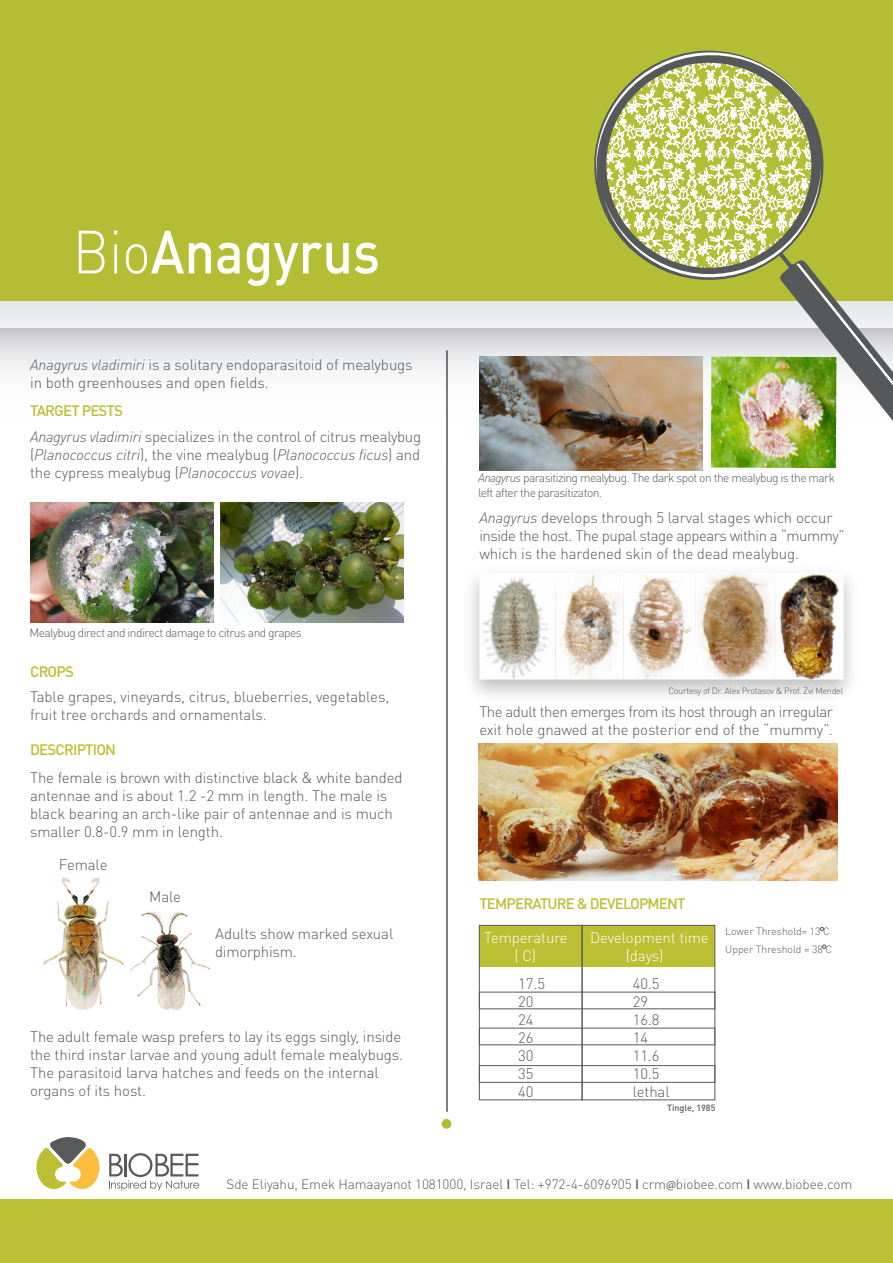
<style>
.page{position:relative;width:893px;height:1263px;background:#fff}
.page>*{position:absolute;margin:0;border:0;box-sizing:border-box;transform-origin:0 0}
.t1{font:300 15px/18px "DIN Pro";letter-spacing:-.005em;color:#57585a}
.t2{font:italic 300 15px/18px "DIN Pro";letter-spacing:-.005em;color:#57585a}
.t3{font:300 15px/18px "DIN Pro";letter-spacing:-.035em;color:#57585a}
.t4{font:500 15px "DIN Pro";letter-spacing:-.055em;color:#bbbf32}
.t5{font:300 15px "DIN Pro";letter-spacing:-.005em;color:#fff}
.t6{font:300 13.5px "DIN Pro";letter-spacing:-.005em;color:#595a5c}
.t7{font:300 12px/15px "DIN Pro";letter-spacing:-.045em;color:#57585a}
.t8{font:300 10.5px/18px "DIN Pro";letter-spacing:-.005em;color:#57585a}
.t9{font:300 9px "DIN Pro";letter-spacing:-.035em;color:#57585a}
.t10{font:500 9px "DIN Pro";letter-spacing:-.005em;color:#57585a}
.s1{font-style:italic}
.s2{font-weight:500;color:#bbbf32}
.s3{font-style:normal}
.s4{font-weight:500}
.s5{font-family:"Myriad Pro";font-weight:400}
</style>
<div class="page">
<div style="left:0;top:0;width:893px;height:301px;background:#b4be34"></div>
<hr style="left:446px;top:350px;width:2px;height:762px;background:#57585a">
<div style="left:0;top:301px;width:893px;height:162px;background:#ebeced"></div>
<svg style="left:0;top:328px;width:893px;height:162px"></svg>
<svg style="left:596px;top:52px;width:297px;height:400px"></svg>
<svg style="left:79px;top:231px;width:26px;height:42px"></svg>
<hr style="left:114px;top:244px;width:3px;height:29px;background:#fff">
<svg style="left:126px;top:231px;width:85px;height:43px"></svg>
<svg style="left:217px;top:243px;width:23px;height:31px"></svg>
<svg style="left:247px;top:243px;width:102px;height:43px"></svg>
<svg style="left:355px;top:243px;width:23px;height:31px"></svg>
<img style="left:30px;top:503px;width:183px;height:119px">
<img style="left:220px;top:503px;width:183px;height:119px">
<div style="left:442px;top:1119px;width:9px;height:10px;background:#afbd35;border-radius:50%"></div>
<div style="left:479px;top:925px;width:236px;height:42px;background:#bbbf32"></div>
<div style="left:479px;top:925px;width:103px;height:175px;border:1px solid #57585a"></div>
<div style="left:582px;top:925px;width:133px;height:175px;border:1px solid #57585a"></div>
<div style="left:479px;top:992px;width:236px;height:17px;border:1px solid #57585a"></div>
<div style="left:479px;top:1028px;width:236px;height:17px;border:1px solid #57585a"></div>
<div style="left:479px;top:1065px;width:236px;height:18px;border:1px solid #57585a"></div>
<svg style="left:820px;top:927px;width:4px;height:4px"></svg>
<img style="left:478px;top:743px;width:359px;height:137px">
<img style="left:43px;top:877px;width:81px;height:133px">
<img style="left:130px;top:911px;width:80px;height:99px">
<img style="left:479px;top:572px;width:365px;height:108px">
<img style="left:479px;top:357px;width:224px;height:113px">
<img style="left:711px;top:356px;width:125px;height:112px">
<div style="left:0;top:1200px;width:893px;height:63px;background:#bbbf32"></div>
<svg style="left:36px;top:1137px;width:163px;height:54px"></svg>
<p class="t1" style="left:30px;top:354px;width:384px"><span class="s1">Anagyrus vladimiri</span> is a solitary endoparasitoid of mealybugs in both greenhouses and open fields.</p>
<p class="t1" style="left:30px;top:397px;width:393px;line-height:26px"><span class="s2">TARGET PESTS<br></span><span class="s1">Anagyrus vladimiri</span> specializes in the control of citrus mealybug</p>
<p class="t2" style="left:30px;top:445px;width:392px"><span class="s3">(</span>Planococcus citri<span class="s3">), the vine mealybug (</span>Planococcus ficus<span class="s3">) and the cypress mealybug (</span>Planococcus vovae<span class="s3">).</span></p>
<p class="t7" style="left:30px;top:624px;width:274px">Mealybug direct and indirect damage to citrus and grapes</p>
<p class="t4" style="left:30px;top:659px;width:45px">CROPS</p>
<p class="t1" style="left:30px;top:686px;width:361px">Table grapes, vineyards, citrus, blueberries, vegetables, fruit tree orchards and ornamentals.</p>
<p class="t4" style="left:30px;top:738px;width:87px">DESCRIPTION</p>
<p class="t1" style="left:30px;top:767px;width:374px">The female is brown with distinctive black &amp; white banded antennae and is about 1.2 -2 mm in length. The male is black bearing an arch-like pair of antennae and is much smaller 0.8-0.9 mm in length.</p>
<p class="t1" style="left:59px;top:854px;width:50px">Female</p>
<p class="t1" style="left:149px;top:886px;width:33px">Male</p>
<p class="t1" style="left:215px;top:923px;width:180px">Adults show marked sexual dimorphism.</p>
<p class="t1" style="left:30px;top:1027px;width:375px">The adult female wasp prefers to lay its eggs singly, inside the third instar larvae and young adult female mealybugs.<br>The parasitoid larva hatches and feeds on the internal organs of its host.</p>
<p class="t1" style="left:240px;top:1049px;width:5px">.</p>
<p class="t7" style="left:478px;top:469px;width:358px"><span class="s1">Anagyrus</span> parasitizing mealybug. The dark spot on the mealybug is the mark left after the parasitizaton.</p>
<p class="t1" style="left:479px;top:507px;width:367px"><span class="s1">Anagyrus</span> develops through 5 larval stages which occur inside the host. The pupal stage appears within a “mummy” which is the hardened skin of the dead mealybug.</p>
<p class="t9" style="left:668px;top:684px;width:176px">Courtesy of Dr. Alex Protasov &amp; Prof. Zvi Mendel</p>
<p class="t3" style="left:479px;top:701px;width:355px">The adult then emerges from its host through an irregular exit hole gnawed at the posterior end of the “mummy”.</p>
<p class="t4" style="left:479px;top:891px;width:208px">TEMPERATURE &amp; DEVELOPMENT</p>
<p class="t5" style="left:484px;top:926px;width:85px">Temperature</p>
<p class="t5" style="left:590px;top:926px;width:120px">Development time</p>
<p class="t5" style="left:514px;top:944px;width:23px">( C)</p>
<p class="t5" style="left:626px;top:944px;width:39px">(days)</p>
<p class="t1" style="left:518px;top:973px;width:28px">17.5<br>20<br>24<br>26<br>30<br>35<br>40</p>
<p class="t1" style="left:633px;top:973px;width:38px">40.5<br>29<br>16.8<br>14<br>11.6<br>10.5 lethal</p>
<p class="t10" style="left:667px;top:1100px;width:50px">Tingle, 1985</p>
<p class="t8" style="left:725px;top:921px;width:108px">Lower Threshold= 13 C<br>Upper Threshold = 38 C</p>
<p class="t6" style="left:227px;top:1173px;width:627px">Sde Eliyahu, Emek Hamaayanot 1081000, Israel <span class="s4">I</span> Tel: +972-4-6096905 <span class="s4">I</span> crm<span class="s5">@</span>biobee.com <span class="s4">I</span> www.biobee.com</p>
</div>
